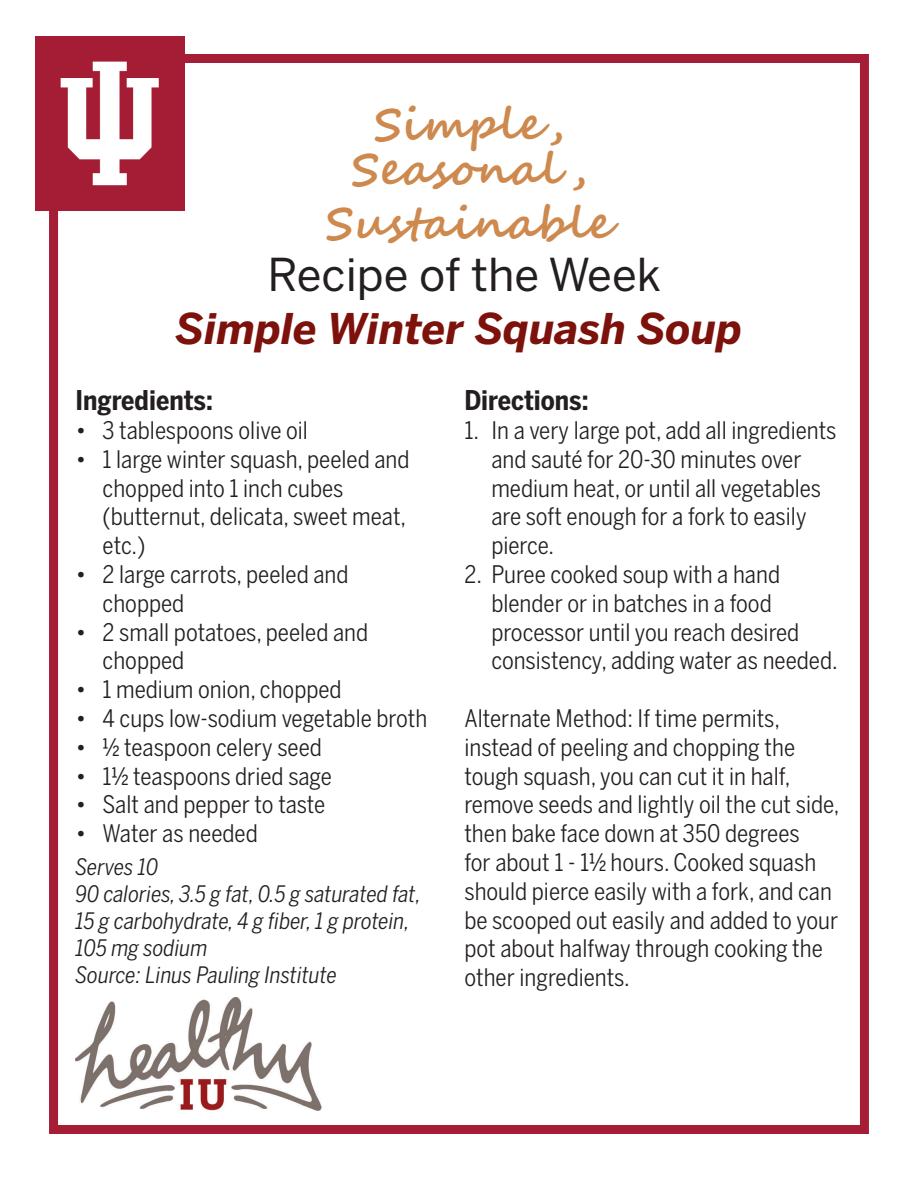
<style>
.page{position:relative;width:918px;height:1188px;background:#fff}
.page>*{position:absolute;margin:0;border:0;box-sizing:border-box;transform-origin:0 0}
.t1{font:700 45px "Segoe Script";color:#cd894e}
.t2{font:45px "Benton Sans";color:#231f20}
.t3{font:italic 700 42px "Benton Sans";color:#7d110b}
.t4{font:700 27px "Benton Sans Cond";color:#231f20}
.t5{font:24px/28.8px "Benton Sans Cond";color:#231f20}
.t6{font:italic 22.5px/27px "Benton Sans Cond";color:#231f20}
</style>
<div class="page">
<div style="left:49px;top:54px;width:820px;height:1080px;border:9px solid #a51e36"></div>
<img style="left:76px;top:997px;width:246px;height:113px">
<img style="left:36px;top:36px;width:149px;height:175px">
<p class="t1" style="left:374px;top:87px;width:190px">Simple ,</p>
<p class="t1" style="left:352px;top:132px;width:236px">Seasonal ,</p>
<p class="t1" style="left:326px;top:186px;width:287px">Sustainable</p>
<p class="t2" style="left:268px;top:248px;width:395px">Recipe of the Week</p>
<p class="t3" style="left:176px;top:302px;width:568px">Simple Winter Squash Soup</p>
<p class="t4" style="left:76px;top:384px;width:139px">Ingredients:</p>
<p class="t5" style="left:76px;top:416px;width:234px">• 3 tablespoons olive oil</p>
<p class="t5" style="left:103px;top:445px;width:308px;text-indent:-27px">• 1 large winter squash, peeled and chopped into 1 inch cubes (butternut, delicata, sweet meat, etc.)</p>
<p class="t5" style="left:103px;top:560px;width:247px;text-indent:-27px">• 2 large carrots, peeled and chopped</p>
<p class="t5" style="left:103px;top:617px;width:267px;text-indent:-27px">• 2 small potatoes, peeled and chopped</p>
<p class="t5" style="left:76px;top:675px;width:268px">• 1 medium onion, chopped</p>
<p class="t5" style="left:76px;top:704px;width:353px">• 4 cups low-sodium vegetable broth</p>
<p class="t5" style="left:76px;top:733px;width:248px">• ½ teaspoon celery seed</p>
<p class="t5" style="left:76px;top:761px;width:258px">• 1½ teaspoons dried sage</p>
<p class="t5" style="left:76px;top:790px;width:251px">• Salt and pepper to taste</p>
<p class="t5" style="left:76px;top:819px;width:184px">• Water as needed</p>
<p class="t6" style="left:76px;top:853px;width:84px">Serves 10</p>
<p class="t6" style="left:76px;top:880px;width:347px">90 calories, 3.5 g fat, 0.5 g saturated fat,<br>15 g carbohydrate, 4 g fiber, 1 g protein,<br>105 mg sodium</p>
<p class="t6" style="left:76px;top:961px;width:263px">Source: Linus Pauling Institute</p>
<p class="t4" style="left:464px;top:384px;width:126px">Directions:</p>
<p class="t5" style="left:491px;top:416px;width:347px;text-indent:-27px">1. In a very large pot, add all ingredients and sauté for 20-30 minutes over medium heat, or until all vegetables are soft enough for a fork to easily pierce.</p>
<p class="t5" style="left:491px;top:560px;width:348px;text-indent:-27px">2. Puree cooked soup with a hand blender or in batches in a food processor until you reach desired consistency, adding water as needed.</p>
<p class="t5" style="left:464px;top:704px;width:317px">Alternate Method: If time permits,</p>
<p class="t5" style="left:464px;top:733px;width:332px">instead of peeling and chopping the tough squash, you can cut it in half,</p>
<p class="t5" style="left:464px;top:790px;width:377px">remove seeds and lightly oil the cut side, then bake face down at 350 degrees<br>for about 1 - 1½ hours. Cooked squash should pierce easily with a fork, and can be scooped out easily and added to your pot about halfway through cooking the other ingredients.</p>
</div>
